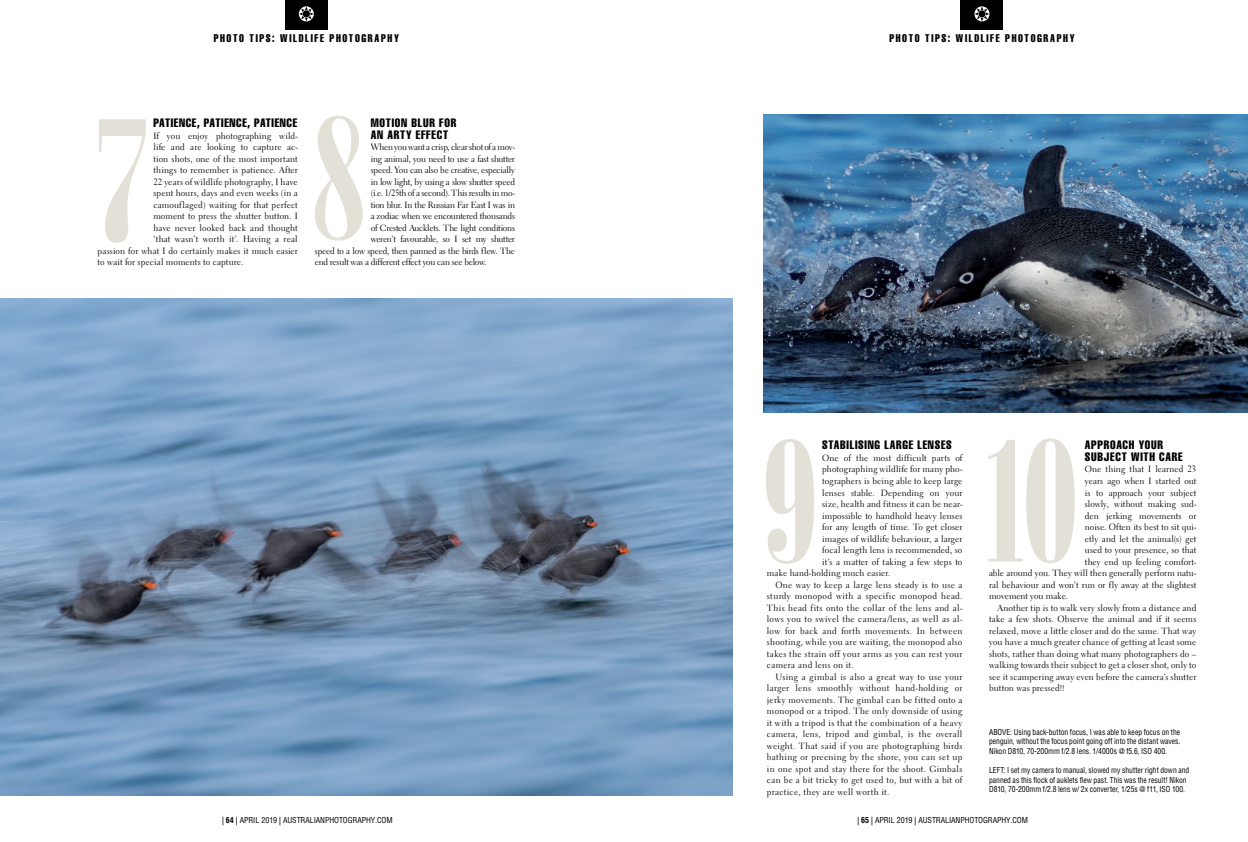
<style>
.page{position:relative;width:1248px;height:842px;background:#fff}
.page>*{position:absolute;margin:0;border:0;box-sizing:border-box;transform-origin:0 0}
.t1{font:170px "Bodoni Std Poster Compressed";color:#e3e0d8}
.t2{font:12px/11.5px "Helvetica LT Std Comp";letter-spacing:.06em;color:#000}
.t3{font:11px "Helvetica LT Std Comp";letter-spacing:.155em;color:#000;scale:.95 1}
.t4{font:9px "Electra LT Std";letter-spacing:.015em;color:#000}
.t5{font:9px "Electra LT Std";letter-spacing:.035em;color:#000}
.t6{font:9px "Electra LT Std";letter-spacing:-.025em;color:#000}
.t7{font:9px "Electra LT Std";letter-spacing:-.02em;color:#000}
.t8{font:9px "Electra LT Std";letter-spacing:-.03em;color:#000}
.t9{font:9px "Electra LT Std";letter-spacing:.04em;color:#000}
.t10{font:condensed 8px/9.6px "Helvetica LT Std";letter-spacing:-.005em;color:#000;text-align:justify;scale:.95 1}
.t11{font:condensed 8px "Helvetica LT Std";letter-spacing:-.005em;color:#000}
.s1{font-family:"VAG Rounded Std";font-weight:300;font-stretch:normal}
.s2{font-weight:700}
</style>
<div class="page">
<img style="left:0;top:298px;width:733px;height:498px">
<img style="left:763px;top:115px;width:484px;height:297px">
<div style="left:285px;top:0;width:42px;height:29px;background:#000"></div>
<svg style="left:299px;top:6px;width:15px;height:15px"></svg>
<div style="left:960px;top:0;width:43px;height:29px;background:#000"></div>
<svg style="left:974px;top:6px;width:15px;height:15px"></svg>
<p class="t3" style="left:214px;top:31px;width:196px">PHOTO TIPS: WILDLIFE PHOTOGRAPHY</p>
<p class="t3" style="left:889px;top:31px;width:196px">PHOTO TIPS: WILDLIFE PHOTOGRAPHY</p>
<h1 class="t1" style="left:94px;top:82px;width:275px">7 8</h1>
<h2 class="t2" style="left:153px;top:117px;width:145px">PATIENCE, PATIENCE, PATIENCE</h2>
<p class="t4" style="left:153px;top:130px;width:146px">If you enjoy photographing wild-</p>
<p class="t4" style="left:153px;top:142px;width:146px">life and are looking to capture ac-</p>
<p class="t4" style="left:153px;top:153px;width:146px">tion shots, one of the most important</p>
<p class="t4" style="left:153px;top:165px;width:146px">things to remember is patience. After</p>
<p class="t4" style="left:153px;top:176px;width:146px">22 years of wildlife photography, I have</p>
<p class="t4" style="left:153px;top:188px;width:146px">spent hours, days and even weeks (in a</p>
<p class="t4" style="left:153px;top:199px;width:146px">camouflaged) waiting for that perfect</p>
<p class="t4" style="left:153px;top:211px;width:146px">moment to press the shutter button. I</p>
<p class="t4" style="left:153px;top:222px;width:146px">have never looked back and thought</p>
<p class="t4" style="left:153px;top:234px;width:146px">‘that wasn’t worth it’. Having a real</p>
<p class="t4" style="left:98px;top:245px;width:202px">passion for what I do certainly makes it much easier</p>
<p class="t4" style="left:98px;top:257px;width:147px">to wait for special moments to capture.</p>
<h2 class="t2" style="left:371px;top:117px;width:87px">MOTION BLUR FOR<br>AN ARTY EFFECT</h2>
<p class="t8" style="left:371px;top:142px;width:146px">When you want a crisp, clear shot of a mov-</p>
<p class="t7" style="left:371px;top:153px;width:146px">ing animal, you need to use a fast shutter</p>
<p class="t7" style="left:371px;top:165px;width:146px">speed. You can also be creative, especially</p>
<p class="t6" style="left:371px;top:176px;width:146px">in low light, by using a slow shutter speed</p>
<p class="t6" style="left:371px;top:188px;width:146px">(i.e. 1/25th of a second). This results in mo-</p>
<p class="t7" style="left:371px;top:199px;width:146px">tion blur. In the Russian Far East I was in</p>
<p class="t8" style="left:371px;top:211px;width:146px">a zodiac when we encountered thousands</p>
<p class="t6" style="left:371px;top:222px;width:146px">of Crested Aucklets. The light conditions</p>
<p class="t8" style="left:371px;top:234px;width:146px">weren’t favourable, so I set my shutter</p>
<p class="t7" style="left:315px;top:245px;width:202px">speed to a low speed, then panned as the birds flew. The</p>
<p class="t6" style="left:315px;top:257px;width:173px">end result was a different effect you can see below.</p>
<h1 class="t1" style="left:762px;top:403px;width:317px">9 10</h1>
<h2 class="t2" style="left:822px;top:439px;width:131px">STABILISING LARGE LENSES</h2>
<p class="t4" style="left:822px;top:452px;width:142px">One of the most difficult parts of</p>
<p class="t4" style="left:822px;top:464px;width:142px">photographing wildlife for many pho-</p>
<p class="t4" style="left:822px;top:475px;width:142px">tographers is being able to keep large</p>
<p class="t4" style="left:822px;top:487px;width:142px">lenses stable. Depending on your</p>
<p class="t4" style="left:822px;top:498px;width:142px">size, health and fitness it can be near-</p>
<p class="t4" style="left:822px;top:510px;width:142px">impossible to handhold heavy lenses</p>
<p class="t4" style="left:822px;top:521px;width:142px">for any length of time. To get closer</p>
<p class="t4" style="left:822px;top:533px;width:142px">images of wildlife behaviour, a larger</p>
<p class="t4" style="left:822px;top:544px;width:142px">focal length lens is recommended, so</p>
<p class="t4" style="left:822px;top:556px;width:142px">it’s a matter of taking a few steps to</p>
<p class="t4" style="left:766px;top:567px;width:125px">make hand-holding much easier.</p>
<p class="t5" style="left:775px;top:579px;width:188px">One way to keep a large lens steady is to use a</p>
<p class="t5" style="left:766px;top:590px;width:197px">sturdy monopod with a specific monopod head.</p>
<p class="t5" style="left:766px;top:602px;width:197px">This head fits onto the collar of the lens and al-</p>
<p class="t4" style="left:766px;top:613px;width:197px">lows you to swivel the camera/lens, as well as al-</p>
<p class="t4" style="left:766px;top:625px;width:197px">low for back and forth movements. In between</p>
<p class="t5" style="left:766px;top:636px;width:197px">shooting, while you are waiting, the monopod also</p>
<p class="t9" style="left:766px;top:648px;width:197px">takes the strain off your arms as you can rest your</p>
<p class="t4" style="left:766px;top:659px;width:88px">camera and lens on it.</p>
<p class="t5" style="left:775px;top:671px;width:188px">Using a gimbal is also a great way to use your</p>
<p class="t4" style="left:766px;top:682px;width:197px">larger lens smoothly without hand-holding or</p>
<p class="t4" style="left:766px;top:694px;width:197px">jerky movements. The gimbal can be fitted onto a</p>
<p class="t4" style="left:766px;top:705px;width:197px">monopod or a tripod. The only downside of using</p>
<p class="t5" style="left:766px;top:717px;width:197px">it with a tripod is that the combination of a heavy</p>
<p class="t9" style="left:766px;top:728px;width:197px">camera, lens, tripod and gimbal, is the overall</p>
<p class="t5" style="left:766px;top:740px;width:197px">weight. That said if you are photographing birds</p>
<p class="t4" style="left:766px;top:751px;width:197px">bathing or preening by the shore, you can set up</p>
<p class="t4" style="left:766px;top:763px;width:197px">in one spot and stay there for the shoot. Gimbals</p>
<p class="t5" style="left:766px;top:774px;width:197px">can be a bit tricky to get used to, but with a bit of</p>
<p class="t4" style="left:766px;top:786px;width:124px">practice, they are well worth it.</p>
<h2 class="t2" style="left:1084px;top:439px;width:99px">APPROACH YOUR<br>SUBJECT WITH CARE</h2>
<p class="t4" style="left:1084px;top:464px;width:113px">One thing that I learned 23</p>
<p class="t4" style="left:1084px;top:475px;width:113px">years ago when I started out</p>
<p class="t4" style="left:1084px;top:487px;width:113px">is to approach your subject</p>
<p class="t4" style="left:1084px;top:498px;width:113px">slowly, without making sud-</p>
<p class="t4" style="left:1084px;top:510px;width:113px">den jerking movements or</p>
<p class="t4" style="left:1084px;top:521px;width:113px">noise. Often its best to sit qui-</p>
<p class="t4" style="left:1084px;top:533px;width:113px">etly and let the animal(s) get</p>
<p class="t4" style="left:1084px;top:544px;width:113px">used to your presence, so that</p>
<p class="t4" style="left:1084px;top:556px;width:113px">they end up feeling comfort-</p>
<p class="t4" style="left:988px;top:567px;width:209px">able around you. They will then generally perform natu-</p>
<p class="t4" style="left:988px;top:579px;width:209px">ral behaviour and won’t run or fly away at the slightest</p>
<p class="t4" style="left:988px;top:590px;width:80px">movement you make.</p>
<p class="t4" style="left:997px;top:602px;width:200px">Another tip is to walk very slowly from a distance and</p>
<p class="t4" style="left:988px;top:613px;width:209px">take a few shots. Observe the animal and if it seems</p>
<p class="t4" style="left:988px;top:625px;width:209px">relaxed, move a little closer and do the same. That way</p>
<p class="t4" style="left:988px;top:636px;width:209px">you have a much greater chance of getting at least some</p>
<p class="t4" style="left:988px;top:648px;width:209px">shots, rather than doing what many photographers do –</p>
<p class="t4" style="left:988px;top:659px;width:209px">walking towards their subject to get a closer shot, only to</p>
<p class="t4" style="left:988px;top:671px;width:209px">see it scampering away even before the camera’s shutter</p>
<p class="t4" style="left:988px;top:682px;width:77px">button was pressed!!</p>
<p class="t10" style="left:988px;top:727px;width:203px">ABOVE: Using back-button focus, I was able to keep focus on the penguin, without the focus point going off into the distant waves.<br>Nikon D810, 70-200mm f/2.8 lens. 1/4000s @ f5.6, ISO 400.</p>
<p class="t10" style="left:988px;top:765px;width:212px;text-align:left">LEFT: I set my camera to manual, slowed my shutter right down and panned as this flock of auklets flew past. This was the result! Nikon<br>D810, 70-200mm f/2.8 lens w/ 2x converter, 1/25s @ f11, ISO 100.</p>
<p class="t11" style="left:222px;top:815px;width:172px"><span class="s1">|</span> <span class="s2">64</span> <span class="s1">|</span> APRIL 2019 <span class="s1">|</span> AUSTRALIANPHOTOGRAPHY.COM</p>
<p class="t11" style="left:857px;top:815px;width:172px"><span class="s1">|</span> <span class="s2">65</span> <span class="s1">|</span> APRIL 2019 <span class="s1">|</span> AUSTRALIANPHOTOGRAPHY.COM</p>
</div>
